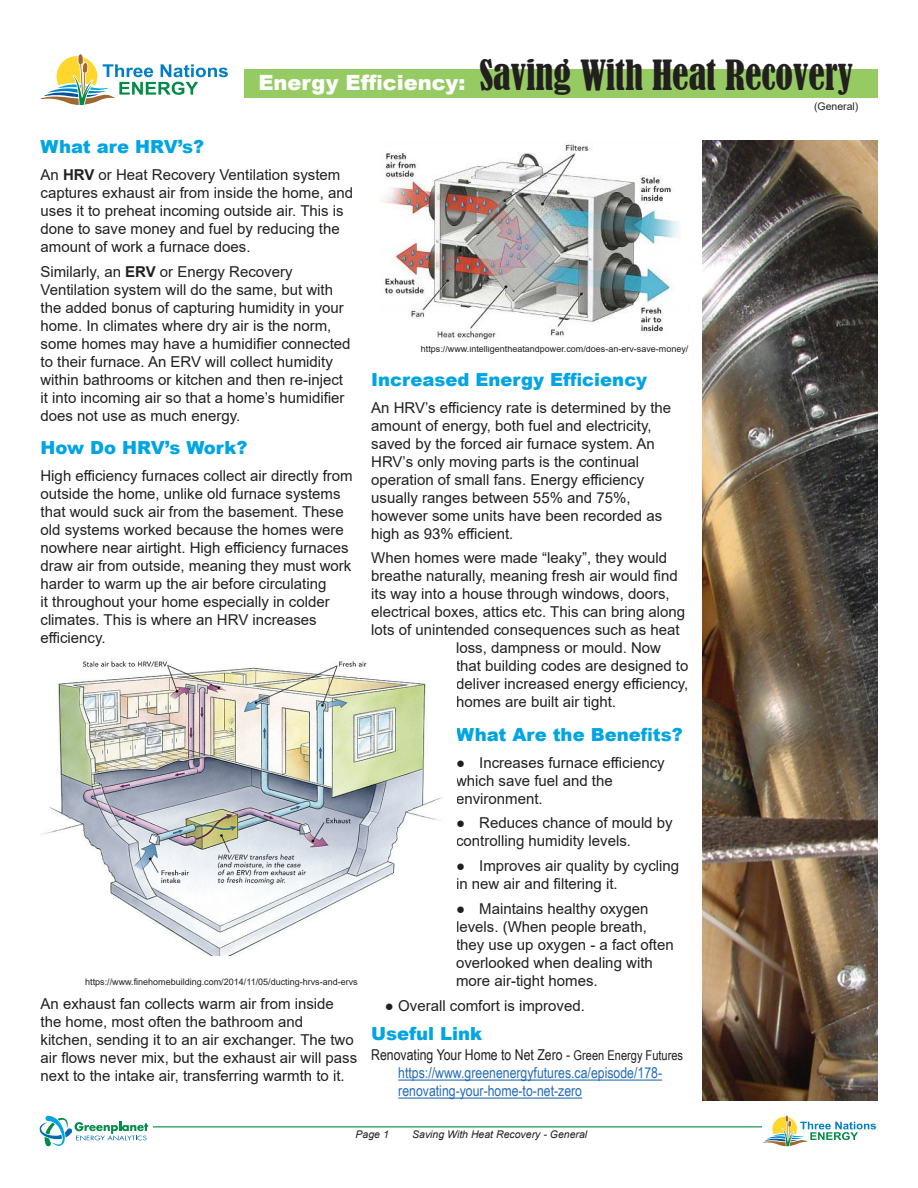
<style>
.page{position:relative;width:918px;height:1188px;background:#fff}
.page>*{position:absolute;margin:0;border:0;box-sizing:border-box;transform-origin:0 0}
.t1{font:condensed 39px "Bernard";color:#221f1f;scale:.94 1}
.t2{font:900 18px "Arial";color:#00a5e1}
.t3{font:15px/18px "Arial";color:#221f1f}
.t4{font:15px/18px "Arial Narrow";color:#256cb5}
.t5{font:italic 10.5px "Arial";color:#221f1f}
.t6{font:10.5px "Arial";color:#221f1f}
.t7{font:9px "Arial";color:#221f1f}
.s1{font-family:"Arial";font-weight:900;font-stretch:normal;font-size:21px;color:#fff}
.s2{font-weight:700}
.s3{color:#221f1f}
.s4{font-size:13.5px;color:#221f1f}
</style>
<div class="page">
<div style="left:244px;top:70px;width:634px;height:28px;background:#96cb63"></div>
<hr style="left:39px;top:1126px;width:837px;height:1px;background:#008b46">
<div style="left:39px;top:1114px;width:114px;height:35px;background:#fff"></div>
<svg style="left:39px;top:1116px;width:109px;height:31px"></svg>
<img style="left:702px;top:141px;width:176px;height:959px">
<hr style="left:398px;top:1080px;width:264px;height:1px;background:#256cb5">
<hr style="left:398px;top:1098px;width:184px;height:1px;background:#256cb5">
<img style="left:41px;top:661px;width:401px;height:295px">
<img style="left:381px;top:143px;width:298px;height:199px">
<svg style="left:41px;top:54px;width:187px;height:51px"></svg>
<div style="left:762px;top:1113px;width:114px;height:34px;background:#fff"></div>
<svg style="left:763px;top:1115px;width:113px;height:31px"></svg>
<h1 class="t1" style="left:258px;top:59px;width:634px"><span class="s1">Energy Efficiency:</span> Saving With Heat Recovery</h1>
<p class="t6" style="left:814px;top:103px;width:46px">(General)</p>
<p class="t2" style="left:40px;top:137px;width:165px">What are HRV’s?</p>
<p class="t3" style="left:40px;top:167px;width:314px">An <span class="s2">HRV</span> or Heat Recovery Ventilation system captures exhaust air from inside the home, and uses it to preheat incoming outside air. This is done to save money and fuel by reducing the amount of work a furnace does.</p>
<p class="t3" style="left:40px;top:264px;width:312px">Similarly, an <span class="s2">ERV</span> or Energy Recovery Ventilation system will do the same, but with the added bonus of capturing humidity in your home. In climates where dry air is the norm, some homes may have a humidifier connected to their furnace. An ERV will collect humidity within bathrooms or kitchen and then re-inject it into incoming air so that a home’s humidifier does not use as much energy.</p>
<p class="t2" style="left:40px;top:438px;width:209px">How Do HRV’s Work?</p>
<p class="t3" style="left:40px;top:467px;width:314px">High efficiency furnaces collect air directly from outside the home, unlike old furnace systems that would suck air from the basement. These old systems worked because the homes were nowhere near airtight. High efficiency furnaces draw air from outside, meaning they must work harder to warm up the air before circulating<br>it throughout your home especially in colder climates. This is where an HRV increases efficiency.</p>
<p class="t7" style="left:85px;top:978px;width:274px">https://www.finehomebuilding.com/2014/11/05/ducting-hrvs-and-ervs</p>
<p class="t3" style="left:40px;top:996px;width:318px">An exhaust fan collects warm air from inside the home, most often the bathroom and kitchen, sending it to an air exchanger. The two air flows never mix, but the exhaust air will pass next to the intake air, transferring warmth to it.</p>
<p class="t7" style="left:421px;top:346px;width:269px">https://www.intelligentheatandpower.com/does-an-erv-save-money/</p>
<p class="t2" style="left:371px;top:366px;width:277px">Increased Energy Efficiency</p>
<p class="t3" style="left:371px;top:398px;width:302px">An HRV’s efficiency rate is determined by the amount of energy, both fuel and electricity, saved by the forced air furnace system. An HRV’s only moving parts is the continual operation of small fans. Energy efficiency usually ranges between 55% and 75%, however some units have been recorded as high as 93% efficient.</p>
<p class="t3" style="left:371px;top:550px;width:297px">When homes were made “leaky”, they would</p>
<p class="t3" style="left:371px;top:567px;width:308px">breathe naturally, meaning fresh air would find</p>
<p class="t3" style="left:371px;top:586px;width:300px">its way into a house through windows, doors,</p>
<p class="t3" style="left:371px;top:604px;width:316px">electrical boxes, attics etc. This can bring along</p>
<p class="t3" style="left:371px;top:622px;width:310px">lots of unintended consequences such as heat</p>
<p class="t3" style="left:456px;top:640px;width:207px">loss, dampness or mould. Now</p>
<p class="t3" style="left:456px;top:658px;width:234px">that building codes are designed to</p>
<p class="t3" style="left:456px;top:675px;width:234px">deliver increased energy efficiency,</p>
<p class="t3" style="left:456px;top:694px;width:162px">homes are built air tight.</p>
<p class="t2" style="left:456px;top:722px;width:228px">What Are the Benefits?</p>
<p class="t3" style="left:456px;top:753px;width:210px">● Increases furnace efficiency which save fuel and the environment.</p>
<p class="t3" style="left:456px;top:814px;width:218px">● Reduces chance of mould by controlling humidity levels.</p>
<p class="t3" style="left:456px;top:857px;width:225px">● Improves air quality by cycling in new air and filtering it.</p>
<p class="t3" style="left:456px;top:900px;width:219px">● Maintains healthy oxygen levels. (When people breath, they use up oxygen - a fact often overlooked when dealing with more air-tight homes.</p>
<p class="t3" style="left:385px;top:996px;width:202px">● Overall comfort is improved.</p>
<p class="t2" style="left:371px;top:1020px;width:113px">Useful Link</p>
<p class="t4" style="left:398px;top:1048px;width:286px;text-indent:-27px"><span class="s3">Renovating Your Home to Net Zero -</span> <span class="s4">Green Energy Futures </span>https://www.greenenergyfutures.ca/episode/178- renovating-your-home-to-net-zero</p>
<p class="t5" style="left:356px;top:1131px;width:35px">Page 1</p>
<p class="t5" style="left:412px;top:1131px;width:176px">Saving With Heat Recovery - General</p>
</div>
